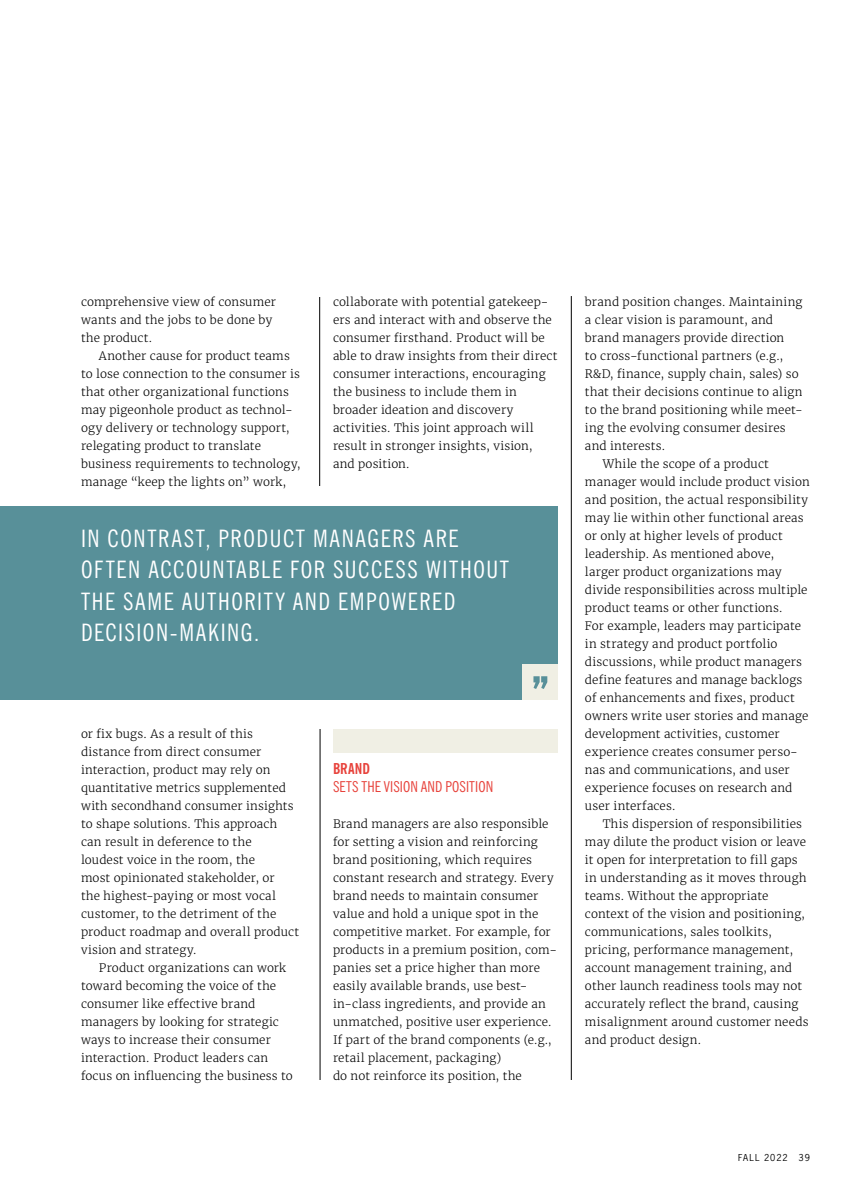
<style>
.page{position:relative;width:864px;height:1188px;background:#fff}
.page>*{position:absolute;margin:0;border:0;box-sizing:border-box;transform-origin:0 0}
.t1{font:condensed 24px/31.5px "News Gothic BT";letter-spacing:.065em;color:#fff}
.t2{font:condensed 15px "News Gothic BT";letter-spacing:.005em;color:#e7423b}
.t3{font:700 condensed 15px "News Gothic BT";letter-spacing:.005em;color:#e7423b}
.t4{font:300 11.7px/18px "Merriweather";letter-spacing:.01em;color:#000}
.t5{font:9px "News Gothic Std";letter-spacing:.115em;color:#000}
</style>
<div class="page">
<div style="left:333px;top:729px;width:225px;height:24px;background:#f0efe4"></div>
<div style="left:0;top:506px;width:558px;height:194px;background:#589099"></div>
<hr style="left:571px;top:296px;width:1px;height:784px;background:#000">
<hr style="left:320px;top:729px;width:1px;height:351px;background:#000">
<hr style="left:319px;top:297px;width:1px;height:189px;background:#000">
<div style="left:522px;top:665px;width:36px;height:35px;background:#f0efe4"></div>
<svg style="left:533px;top:676px;width:14px;height:13px"></svg>
<p class="t4" style="left:81px;top:293px;width:197px">comprehensive view of consumer wants and the jobs to be done by the product.</p>
<p class="t4" style="left:81px;top:347px;width:221px;text-indent:18px">Another cause for product teams to lose connection to the consumer is that other organizational functions may pigeonhole product as technol&shy;ogy delivery or technology support, relegating product to translate business requirements to technology, manage “keep the lights on” work,</p>
<p class="t4" style="left:333px;top:293px;width:226px">collaborate with potential gatekeep&shy;ers and interact with and observe the consumer firsthand. Product will be able to draw insights from their direct consumer interactions, encouraging the business to include them in broader ideation and discovery activities. This joint approach will result in stronger insights, vision,<br>and position.</p>
<h1 class="t1" style="left:81px;top:522px;width:430px">IN CONTRAST, PRODUCT MANAGERS ARE<br>OFTEN ACCOUNTABLE FOR SUCCESS WITHOUT<br>THE SAME AUTHORITY AND EMPOWERED<br>DECISION-MAKING.</h1>
<p class="t4" style="left:81px;top:725px;width:220px">or fix bugs. As a result of this distance from direct consumer interaction, product may rely on quantitative metrics supplemented with secondhand consumer insights to shape solutions. This approach can result in deference to the<br>loudest voice in the room, the<br>most opinionated stakeholder, or<br>the highest-paying or most vocal customer, to the detriment of the product roadmap and overall product vision and strategy.</p>
<p class="t4" style="left:81px;top:959px;width:213px;text-indent:18px">Product organizations can work toward becoming the voice of the consumer like effective brand managers by looking for strategic ways to increase their consumer interaction. Product leaders can focus on influencing the business to</p>
<p class="t3" style="left:333px;top:759px;width:38px">BRAND</p>
<p class="t2" style="left:333px;top:778px;width:162px">SETS THE VISION AND POSITION</p>
<p class="t4" style="left:333px;top:815px;width:226px">Brand managers are also responsible for setting a vision and reinforcing brand positioning, which requires constant research and strategy. Every brand needs to maintain consumer value and hold a unique spot in the competitive market. For example, for products in a premium position, com&shy;panies set a price higher than more easily available brands, use best&shy;in-class ingredients, and provide an unmatched, positive user experience.<br>If part of the brand components (e.g., retail placement, packaging)<br>do not reinforce its position, the</p>
<p class="t4" style="left:585px;top:293px;width:219px">brand position changes. Maintaining</p>
<p class="t4" style="left:585px;top:311px;width:190px">a clear vision is paramount, and</p>
<p class="t4" style="left:585px;top:329px;width:201px">brand managers provide direction</p>
<p class="t4" style="left:585px;top:347px;width:200px">to cross-functional partners (e.g.,</p>
<p class="t4" style="left:585px;top:365px;width:215px">R&amp;D, finance, supply chain, sales) so</p>
<p class="t4" style="left:585px;top:383px;width:219px">that their decisions continue to align</p>
<p class="t4" style="left:585px;top:401px;width:219px">to the brand positioning while meet-</p>
<p class="t4" style="left:585px;top:419px;width:202px">ing the evolving consumer desires</p>
<p class="t4" style="left:585px;top:437px;width:82px">and interests.</p>
<p class="t4" style="left:603px;top:455px;width:168px">While the scope of a product</p>
<p class="t4" style="left:585px;top:473px;width:226px">manager would include product vision</p>
<p class="t4" style="left:585px;top:491px;width:225px">and position, the actual responsibility</p>
<p class="t4" style="left:585px;top:509px;width:220px">may lie within other functional areas</p>
<p class="t4" style="left:585px;top:527px;width:199px">or only at higher levels of product</p>
<p class="t4" style="left:585px;top:545px;width:191px">leadership. As mentioned above,</p>
<p class="t4" style="left:585px;top:563px;width:198px">larger product organizations may</p>
<p class="t4" style="left:585px;top:581px;width:224px">divide responsibilities across multiple</p>
<p class="t4" style="left:585px;top:599px;width:199px">product teams or other functions.</p>
<p class="t4" style="left:585px;top:617px;width:218px">For example, leaders may participate</p>
<p class="t4" style="left:585px;top:635px;width:194px">in strategy and product portfolio</p>
<p class="t4" style="left:585px;top:653px;width:218px">discussions, while product managers</p>
<p class="t4" style="left:585px;top:671px;width:219px">define features and manage backlogs</p>
<p class="t4" style="left:585px;top:689px;width:211px">of enhancements and fixes, product</p>
<p class="t4" style="left:585px;top:707px;width:225px">owners write user stories and manage</p>
<p class="t4" style="left:585px;top:725px;width:196px">development activities, customer</p>
<p class="t4" style="left:585px;top:743px;width:214px">experience creates consumer perso-</p>
<p class="t4" style="left:585px;top:761px;width:206px">nas and communications, and user</p>
<p class="t4" style="left:585px;top:779px;width:209px">experience focuses on research and</p>
<p class="t4" style="left:585px;top:797px;width:92px">user interfaces.</p>
<p class="t4" style="left:603px;top:815px;width:201px">This dispersion of responsibilities</p>
<p class="t4" style="left:585px;top:833px;width:222px">may dilute the product vision or leave</p>
<p class="t4" style="left:585px;top:851px;width:214px">it open for interpretation to fill gaps</p>
<p class="t4" style="left:585px;top:869px;width:223px">in understanding as it moves through</p>
<p class="t4" style="left:585px;top:887px;width:185px">teams. Without the appropriate</p>
<p class="t4" style="left:585px;top:905px;width:222px">context of the vision and positioning,</p>
<p class="t4" style="left:585px;top:923px;width:188px">communications, sales toolkits,</p>
<p class="t4" style="left:585px;top:941px;width:210px">pricing, performance management,</p>
<p class="t4" style="left:585px;top:959px;width:209px">account management training, and</p>
<p class="t4" style="left:585px;top:977px;width:219px">other launch readiness tools may not</p>
<p class="t4" style="left:585px;top:995px;width:215px">accurately reflect the brand, causing</p>
<p class="t4" style="left:585px;top:1013px;width:225px">misalignment around customer needs</p>
<p class="t4" style="left:585px;top:1031px;width:118px">and product design.</p>
<p class="t5" style="left:738px;top:1152px;width:73px">FALL 2022 39</p>
</div>
